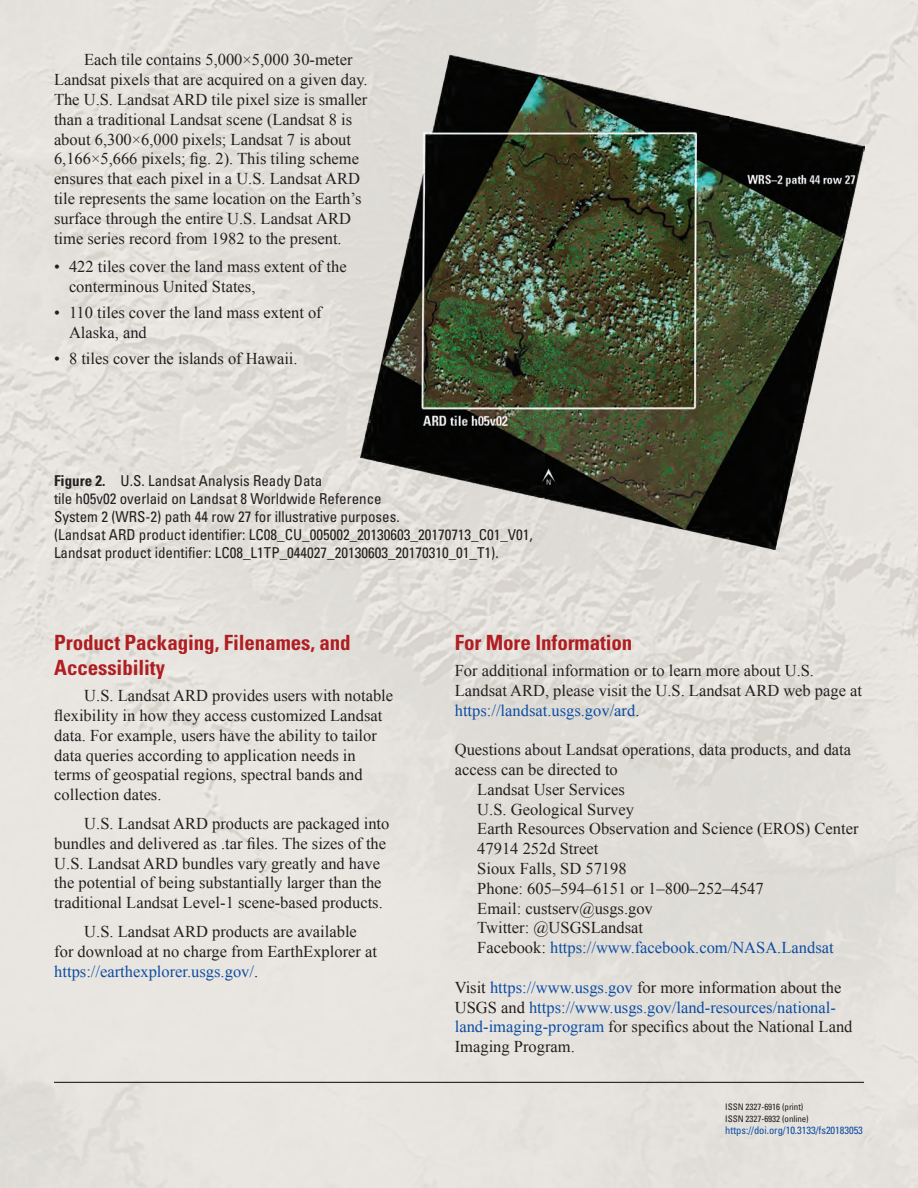
<style>
.page{position:relative;width:918px;height:1188px;background:#fff}
.page>*{position:absolute;margin:0;border:0;box-sizing:border-box;transform-origin:0 0}
.Heading_1{font:700 condensed 21px/25.2px "Univers";letter-spacing:-.005em;color:#b01e22}
.Body_Text{font:16.5px/19.8px "Times New Roman";color:#231f20}
.BodyNoIndent{font:16.5px/19.8px "Times New Roman";color:#231f20}
.BodyNoIndent-2{font:16.5px "Times New Roman";color:#0d4da1}
.FigureCaption{font:condensed 15px/18px "Univers";color:#231f20}
.ISSN_DOI{font:condensed 10.5px "Univers";letter-spacing:-.005em;color:#0d4da1}
.ISSN{font:condensed 9px "Univers";letter-spacing:-.005em;color:#231f20}
.s1{font-weight:700}
.s2{color:#0d4da1}
.s3{color:#231f20}
</style>
<div class="page">
<img style="left:0;top:0;width:918px;height:1188px">
<img style="left:360px;top:54px;width:504px;height:495px">
<hr style="left:54px;top:1082px;width:810px;height:1px;background:#231f20">
<p class="Body_Text" style="left:54px;top:50px;width:315px;text-indent:30px">Each tile contains 5,000×5,000 30-meter Landsat pixels that are acquired on a given day.<br>The U.S. Landsat ARD tile pixel size is smaller than a traditional Landsat scene (Landsat 8 is about 6,300×6,000 pixels; Landsat 7 is about 6,166×5,666 pixels; fig. 2). This tiling scheme ensures that each pixel in a U.S. Landsat ARD tile represents the same location on the Earth’s surface through the entire U.S. Landsat ARD time series record from 1982 to the present.</p>
<p class="Body_Text" style="left:69px;top:257px;width:279px;text-indent:-15px">• 422 tiles cover the land mass extent of the conterminous United States,</p>
<p class="Body_Text" style="left:69px;top:302px;width:254px;text-indent:-15px">• 110 tiles cover the land mass extent of<br>Alaska, and</p>
<p class="Body_Text" style="left:54px;top:348px;width:245px">• 8 tiles cover the islands of Hawaii.</p>
<p class="FigureCaption" style="left:54px;top:472px;width:480px"><span class="s1">Figure 2.</span> U.S. Landsat Analysis Ready Data<br>tile h05v02 overlaid on Landsat 8 Worldwide Reference<br>System 2 (WRS-2) path 44 row 27 for illustrative purposes.<br>(Landsat ARD product identifier: LC08_CU_005002_20130603_20170713_C01_V01, Landsat product identifier: LC08_L1TP_044027_20130603_20170310_01_T1).</p>
<p class="Heading_1" style="left:54px;top:630px;width:298px">Product Packaging, Filenames, and<br>Accessibility</p>
<p class="Body_Text" style="left:54px;top:686px;width:340px;text-indent:30px">U.S. Landsat ARD provides users with notable flexibility in how they access customized Landsat data. For example, users have the ability to tailor data queries according to application needs in terms of geospatial regions, spectral bands and collection dates.</p>
<p class="Body_Text" style="left:54px;top:813px;width:337px;text-indent:30px">U.S. Landsat ARD products are packaged into bundles and delivered as .tar files. The sizes of the U.S. Landsat ARD bundles vary greatly and have the potential of being substantially larger than the traditional Landsat Level-1 scene-based products.</p>
<p class="Body_Text" style="left:54px;top:921px;width:324px;text-indent:30px">U.S. Landsat ARD products are available for download at no charge from EarthExplorer at <span class="s2">https://earthexplorer.usgs.gov/</span>.</p>
<p class="Heading_1" style="left:455px;top:630px;width:179px">For More Information</p>
<p class="BodyNoIndent" style="left:455px;top:660px;width:409px">For additional information or to learn more about U.S.<br>Landsat ARD, please visit the U.S. Landsat ARD web page at <span class="s2">https://landsat.usgs.gov/ard</span>.</p>
<p class="BodyNoIndent" style="left:455px;top:740px;width:398px">Questions about Landsat operations, data products, and data access can be directed to</p>
<p class="BodyNoIndent" style="left:477px;top:779px;width:149px">Landsat User Services</p>
<p class="BodyNoIndent" style="left:477px;top:799px;width:158px">U.S. Geological Survey</p>
<p class="BodyNoIndent" style="left:477px;top:819px;width:383px">Earth Resources Observation and Science (EROS) Center</p>
<p class="BodyNoIndent" style="left:477px;top:839px;width:122px">47914 252d Street</p>
<p class="BodyNoIndent" style="left:477px;top:858px;width:151px">Sioux Falls, SD 57198</p>
<p class="BodyNoIndent" style="left:477px;top:878px;width:288px">Phone: 605–594–6151 or 1–800–252–4547</p>
<p class="BodyNoIndent" style="left:477px;top:898px;width:177px">Email: custserv@usgs.gov</p>
<p class="BodyNoIndent" style="left:477px;top:918px;width:167px">Twitter: @USGSLandsat</p>
<p class="BodyNoIndent-2" style="left:477px;top:937px;width:358px"><span class="s3">Facebook:</span> https://www.facebook.com/NASA.Landsat</p>
<p class="BodyNoIndent" style="left:455px;top:977px;width:399px">Visit <span class="s2">https://www.usgs.gov</span> for more information about the USGS and <span class="s2">https://www.usgs.gov/land-resources/national&shy;land-imaging-program</span> for specifics about the National Land Imaging Program.</p>
<p class="ISSN" style="left:725px;top:1101px;width:80px">ISSN 2327-6916 (print)</p>
<p class="ISSN" style="left:725px;top:1113px;width:85px">ISSN 2327-6932 (online)</p>
<p class="ISSN_DOI" style="left:725px;top:1124px;width:139px">https://doi.org/10.3133/fs20183053</p>
</div>
